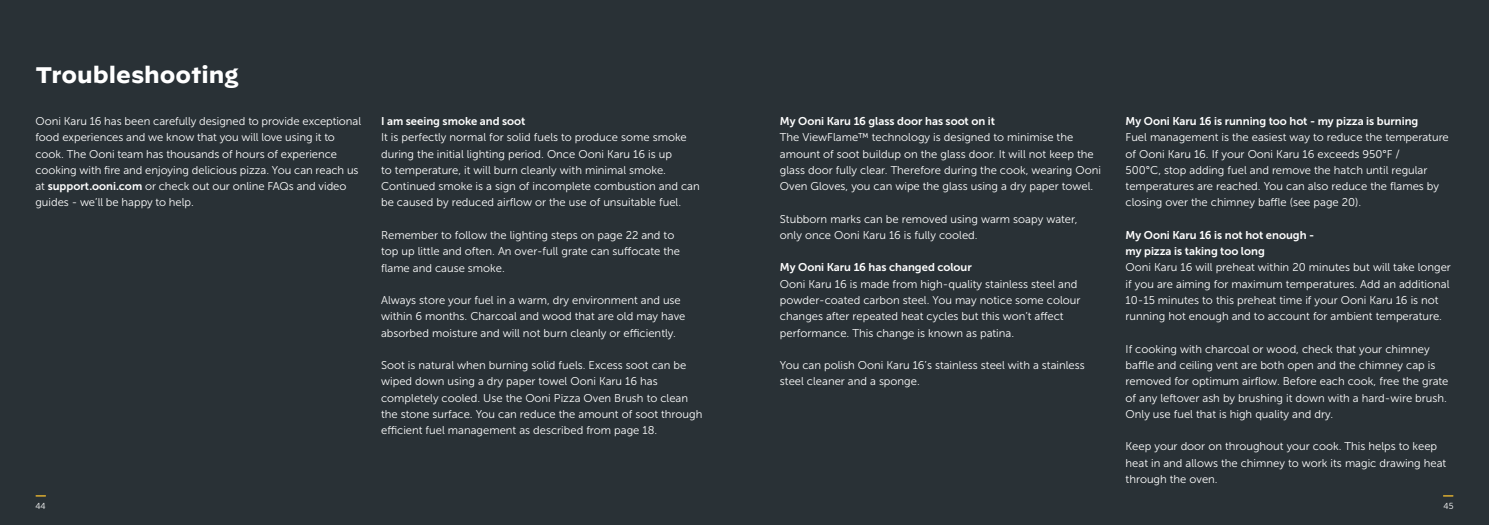
<style>
.page{position:relative;width:1489px;height:525px;background:#fff}
.page>*{position:absolute;margin:0;border:0;box-sizing:border-box;transform-origin:0 0}
.t1{font:700 22.5px "Decimal";color:#fff}
.t2{font:11.25px/16.2px "Museo Sans 300";color:#fff}
.t3{font:11.25px/16.2px "Museo Sans 700";color:#fff}
.t4{font:8.75px "Museo Sans Rounded 300";color:#fff}
.s1{font-family:"Museo Sans 700"}
</style>
<div class="page">
<div style="left:0;top:0;width:1488px;height:524px;background:#293136"></div>
<h1 class="t1" style="left:35px;top:62px;width:204px">Troubleshooting</h1>
<p class="t2" style="left:35px;top:113px;width:327px">Ooni Karu 16 has been carefully designed to provide exceptional food experiences and we know that you will love using it to cook. The Ooni team has thousands of hours of experience cooking with fire and enjoying delicious pizza. You can reach us at <span class="s1">support.ooni.com</span> or check out our online FAQs and video guides - we’ll be happy to help.</p>
<p class="t3" style="left:381px;top:113px;width:146px">I am seeing smoke and soot</p>
<p class="t2" style="left:381px;top:129px;width:320px">It is perfectly normal for solid fuels to produce some smoke during the initial lighting period. Once Ooni Karu 16 is up<br>to temperature, it will burn cleanly with minimal smoke.<br>Continued smoke is a sign of incomplete combustion and can be caused by reduced airflow or the use of unsuitable fuel.</p>
<p class="t2" style="left:381px;top:227px;width:300px">Remember to follow the lighting steps on page 22 and to top up little and often. An over-full grate can suffocate the flame and cause smoke.</p>
<p class="t2" style="left:381px;top:292px;width:306px">Always store your fuel in a warm, dry environment and use within 6 months. Charcoal and wood that are old may have absorbed moisture and will not burn cleanly or efficiently.</p>
<p class="t2" style="left:381px;top:357px;width:323px">Soot is natural when burning solid fuels. Excess soot can be wiped down using a dry paper towel Ooni Karu 16 has completely cooled. Use the Ooni Pizza Oven Brush to clean the stone surface. You can reduce the amount of soot through efficient fuel management as described from page 18.</p>
<p class="t3" style="left:780px;top:113px;width:216px">My Ooni Karu 16 glass door has soot on it</p>
<p class="t2" style="left:780px;top:129px;width:322px">The ViewFlame™ technology is designed to minimise the amount of soot buildup on the glass door. It will not keep the glass door fully clear. Therefore during the cook, wearing Ooni Oven Gloves, you can wipe the glass using a dry paper towel.</p>
<p class="t2" style="left:780px;top:211px;width:299px">Stubborn marks can be removed using warm soapy water, only once Ooni Karu 16 is fully cooled.</p>
<p class="t3" style="left:780px;top:259px;width:193px">My Ooni Karu 16 has changed colour</p>
<p class="t2" style="left:780px;top:276px;width:302px">Ooni Karu 16 is made from high-quality stainless steel and powder-coated carbon steel. You may notice some colour changes after repeated heat cycles but this won’t affect performance. This change is known as patina.</p>
<p class="t2" style="left:780px;top:357px;width:306px">You can polish Ooni Karu 16’s stainless steel with a stainless steel cleaner and a sponge.</p>
<p class="t3" style="left:1125px;top:113px;width:294px">My Ooni Karu 16 is running too hot - my pizza is burning</p>
<p class="t2" style="left:1125px;top:129px;width:325px">Fuel management is the easiest way to reduce the temperature of Ooni Karu 16. If your Ooni Karu 16 exceeds 950°F /<br>500°C, stop adding fuel and remove the hatch until regular temperatures are reached. You can also reduce the flames by closing over the chimney baffle (see page 20).</p>
<p class="t3" style="left:1125px;top:227px;width:190px">My Ooni Karu 16 is not hot enough - my pizza is taking too long</p>
<p class="t2" style="left:1125px;top:259px;width:327px">Ooni Karu 16 will preheat within 20 minutes but will take longer if you are aiming for maximum temperatures. Add an additional 10-15 minutes to this preheat time if your Ooni Karu 16 is not running hot enough and to account for ambient temperature.</p>
<p class="t2" style="left:1125px;top:340px;width:324px">If cooking with charcoal or wood, check that your chimney baffle and ceiling vent are both open and the chimney cap is removed for optimum airflow. Before each cook, free the grate of any leftover ash by brushing it down with a hard-wire brush.<br>Only use fuel that is high quality and dry.</p>
<p class="t2" style="left:1125px;top:438px;width:322px">Keep your door on throughout your cook. This helps to keep heat in and allows the chimney to work its magic drawing heat through the oven.</p>
<p class="t4" style="left:35px;top:501px;width:12px">44</p>
<p class="t4" style="left:1443px;top:501px;width:11px">45</p>
</div>
